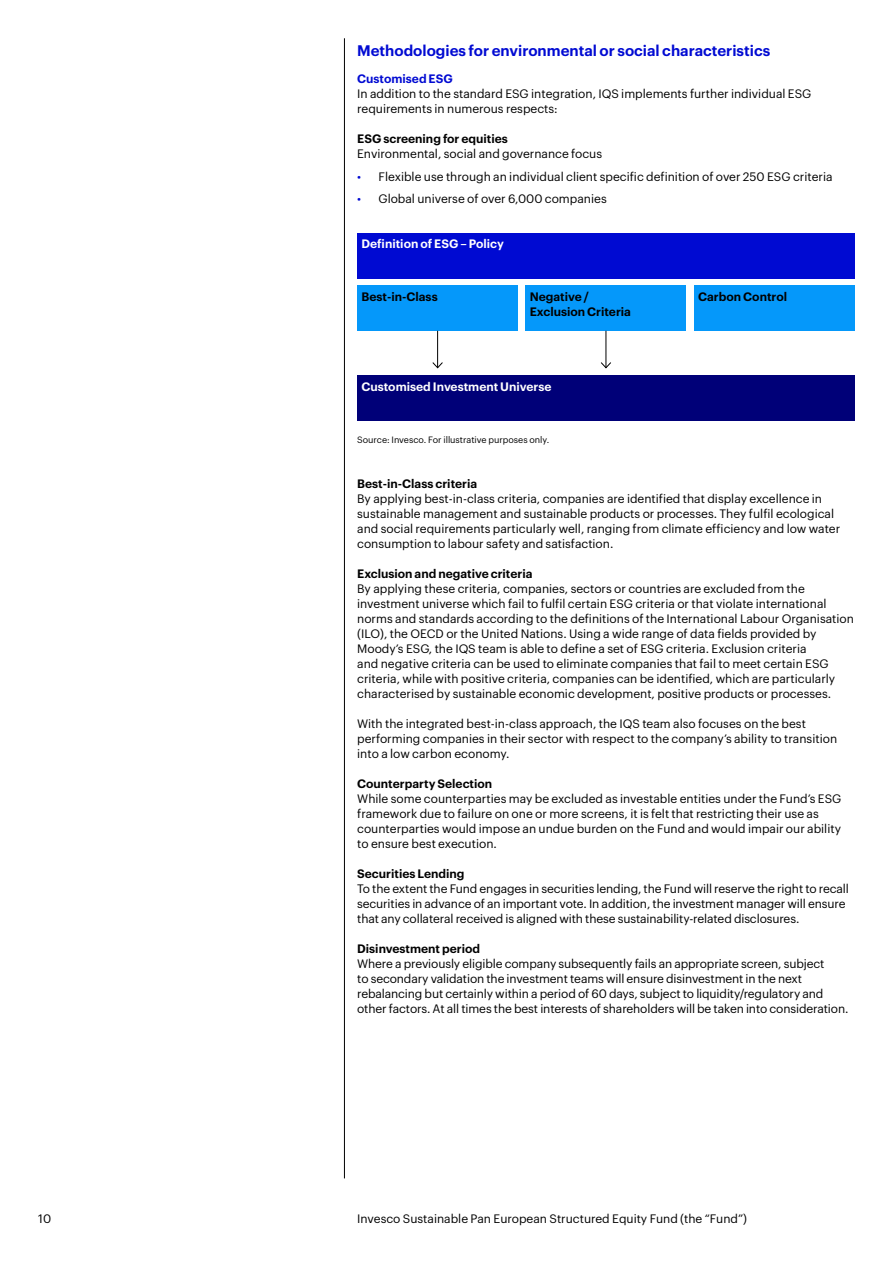
<style>
.page{position:relative;width:893px;height:1263px;background:#fff}
.page>*{position:absolute;margin:0;border:0;box-sizing:border-box;transform-origin:0 0}
.t1{font:600 15px "Graphik";color:#000ad2}
.t2{font:12px/15px "Graphik";color:#000}
.t3{font:600 12px/15px "Graphik";color:#000}
.t4{font:600 12px "Graphik";color:#fff}
.t5{font:600 12px "Graphik";color:#000ad2}
.t6{font:9px "Graphik";color:#000}
.s1{color:#000ad2}
</style>
<div class="page">
<hr style="left:344px;top:38px;width:1px;height:1140px;background:#000">
<div style="left:357px;top:233px;width:498px;height:45px;background:#000ad2"></div>
<div style="left:357px;top:376px;width:498px;height:45px;background:#000078"></div>
<div style="left:357px;top:286px;width:161px;height:45px;background:#0598fa"></div>
<div style="left:525px;top:286px;width:161px;height:45px;background:#0598fa"></div>
<div style="left:694px;top:286px;width:161px;height:45px;background:#0598fa"></div>
<hr style="left:437px;top:331px;width:1px;height:37px;background:#000">
<svg style="left:432px;top:361px;width:11px;height:8px"></svg>
<hr style="left:606px;top:331px;width:1px;height:37px;background:#000">
<svg style="left:600px;top:361px;width:11px;height:8px"></svg>
<p class="t1" style="left:357px;top:39px;width:415px">Methodologies for environmental or social characteristics</p>
<p class="t5" style="left:357px;top:70px;width:97px">Customised ESG</p>
<p class="t2" style="left:357px;top:85px;width:456px">In addition to the standard ESG integration, IQS implements further individual ESG requirements in numerous respects:</p>
<p class="t3" style="left:357px;top:130px;width:152px">ESG screening for equities</p>
<p class="t2" style="left:357px;top:145px;width:246px">Environmental, social and governance focus</p>
<p class="t2" style="left:357px;top:168px;width:477px"><span class="s1">•</span> Flexible use through an individual client specific definition of over 250 ESG criteria</p>
<p class="t2" style="left:357px;top:190px;width:251px"><span class="s1">•</span> Global universe of over 6,000 companies</p>
<p class="t4" style="left:361px;top:235px;width:144px">Definition of ESG – Policy</p>
<p class="t3" style="left:361px;top:288px;width:78px">Best-in-Class</p>
<p class="t3" style="left:530px;top:288px;width:103px">Negative /<br>Exclusion Criteria</p>
<p class="t3" style="left:698px;top:288px;width:90px">Carbon Control</p>
<p class="t4" style="left:361px;top:377px;width:192px">Customised Investment Universe</p>
<p class="t6" style="left:357px;top:433px;width:194px">Source: Invesco. For illustrative purposes only.</p>
<p class="t3" style="left:357px;top:475px;width:122px">Best-in-Class criteria</p>
<p class="t2" style="left:357px;top:490px;width:485px">By applying best-in-class criteria, companies are identified that display excellence in sustainable management and sustainable products or processes. They fulfil ecological and social requirements particularly well, ranging from climate efficiency and low water consumption to labour safety and satisfaction.</p>
<p class="t3" style="left:357px;top:565px;width:177px">Exclusion and negative criteria</p>
<p class="t2" style="left:357px;top:580px;width:498px">By applying these criteria, companies, sectors or countries are excluded from the investment universe which fail to fulfil certain ESG criteria or that violate international norms and standards according to the definitions of the International Labour Organisation (ILO), the OECD or the United Nations. Using a wide range of data fields provided by Moody’s ESG, the IQS team is able to define a set of ESG criteria. Exclusion criteria<br>and negative criteria can be used to eliminate companies that fail to meet certain ESG criteria, while with positive criteria, companies can be identified, which are particularly characterised by sustainable economic development, positive products or processes.</p>
<p class="t2" style="left:357px;top:715px;width:481px">With the integrated best-in-class approach, the IQS team also focuses on the best performing companies in their sector with respect to the company’s ability to transition into a low carbon economy.</p>
<p class="t3" style="left:357px;top:775px;width:137px">Counterparty Selection</p>
<p class="t2" style="left:357px;top:790px;width:486px">While some counterparties may be excluded as investable entities under the Fund’s ESG framework due to failure on one or more screens, it is felt that restricting their use as counterparties would impose an undue burden on the Fund and would impair our ability to ensure best execution.</p>
<p class="t3" style="left:357px;top:865px;width:109px">Securities Lending</p>
<p class="t2" style="left:357px;top:880px;width:493px">To the extent the Fund engages in securities lending, the Fund will reserve the right to recall securities in advance of an important vote. In addition, the investment manager will ensure that any collateral received is aligned with these sustainability-related disclosures.</p>
<p class="t3" style="left:357px;top:940px;width:124px">Disinvestment period</p>
<p class="t2" style="left:357px;top:955px;width:493px">Where a previously eligible company subsequently fails an appropriate screen, subject<br>to secondary validation the investment teams will ensure disinvestment in the next rebalancing but certainly within a period of 60 days, subject to liquidity/regulatory and other factors. At all times the best interests of shareholders will be taken into consideration.</p>
<p class="t2" style="left:38px;top:1210px;width:14px">10</p>
<p class="t2" style="left:357px;top:1210px;width:391px">Invesco Sustainable Pan European Structured Equity Fund (the “Fund”)</p>
</div>
